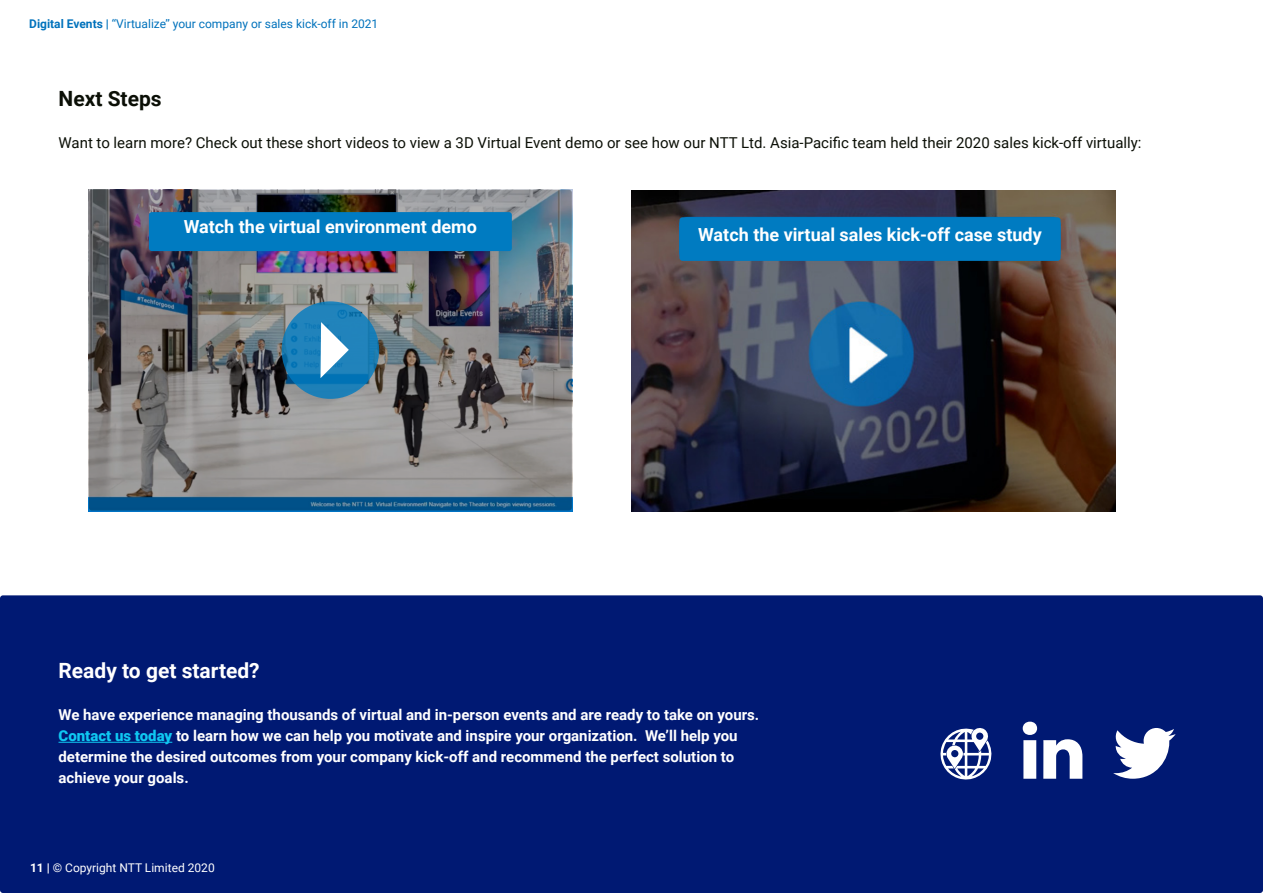
<style>
.page{position:relative;width:1263px;height:893px;background:#fff}
.page>*{position:absolute;margin:0;border:0;box-sizing:border-box;transform-origin:0 0}
.t1{font:700 21px "Roboto";color:#fff}
.t2{font:700 21px "Roboto";color:#0b0f06}
.t3{font:700 18px "Roboto";color:#fff}
.t4{font:700 15px/21px "Roboto";color:#fff}
.t5{font:15px "Roboto";color:#0b0f06}
.t6{font:12px "Roboto";color:#0072bc}
.t7{font:12px "Roboto";color:#fff}
.s1{font-weight:700}
.s2{font-weight:900;color:#0fc8f2}
</style>
<div class="page">
<div style="left:0;top:595px;width:1263px;height:298px;background:#001973;border-radius:3px"></div>
<hr style="left:58px;top:742px;width:114px;height:1px;background:#0fc8f2">
<img style="left:631px;top:190px;width:485px;height:321px">
<svg style="left:1023px;top:722px;width:59px;height:57px"></svg>
<svg style="left:1113px;top:728px;width:63px;height:51px"></svg>
<svg style="left:940px;top:728px;width:52px;height:52px"></svg>
<img style="left:89px;top:190px;width:483px;height:320px;border-radius:3px">
<svg style="left:282px;top:301px;width:97px;height:98px;background:#1a7eb7"></svg>
<svg style="left:320px;top:322px;width:29px;height:56px"></svg>
<div style="left:149px;top:212px;width:363px;height:39px;background:#007bc1;border-radius:3px"></div>
<div style="left:679px;top:217px;width:381px;height:44px;background:#007bc1;border-radius:3px"></div>
<p class="t6" style="left:29px;top:15px;width:351px"><span class="s1">Digital Events |</span> ‘‘Virtualize’’ your company or sales kick-off in 2021</p>
<p class="t2" style="left:58px;top:84px;width:105px">Next Steps</p>
<p class="t5" style="left:58px;top:132px;width:1084px">Want to learn more? Check out these short videos to view a 3D Virtual Event demo or see how our NTT Ltd. Asia-Pacific team held their 2020 sales kick-off virtually:</p>
<p class="t3" style="left:184px;top:214px;width:295px">Watch the virtual environment demo</p>
<p class="t3" style="left:698px;top:222px;width:345px">Watch the virtual sales kick-off case study</p>
<p class="t1" style="left:58px;top:656px;width:203px">Ready to get started?</p>
<p class="t4" style="left:58px;top:704px;width:702px">We have experience managing thousands of virtual and in-person events and are ready to take on yours.<br><span class="s2">Contact us today</span> to learn how we can help you motivate and inspire your organization. We’ll help you determine the desired outcomes from your company kick-off and recommend the perfect solution to achieve your goals.</p>
<p class="t7" style="left:30px;top:859px;width:186px"><span class="s1">11 |</span> © Copyright NTT Limited 2020</p>
</div>
